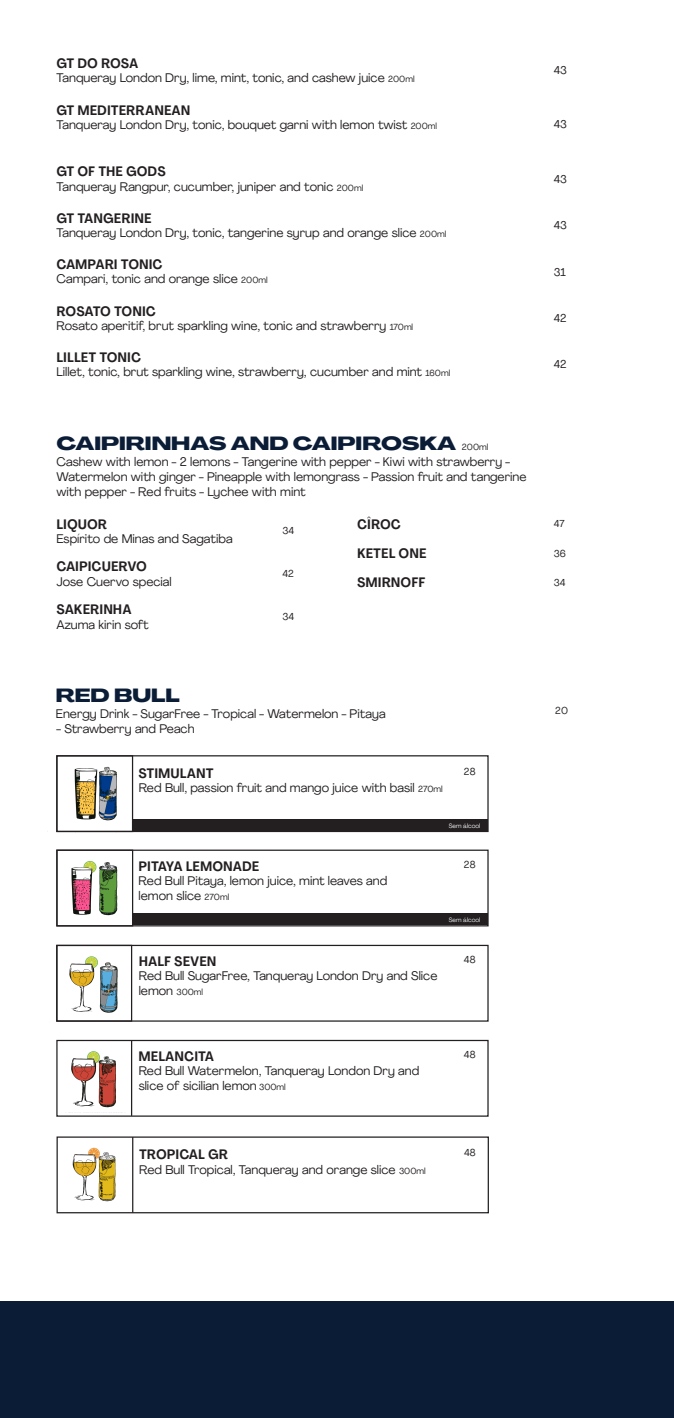
<style>
.page{position:relative;width:674px;height:1418px;background:#fff}
.page>*{position:absolute;margin:0;border:0;box-sizing:border-box;transform-origin:0 0}
.t1{font:800 18.75px "Agrandir Grand";color:#0a1c36}
.t2{font:700 13.5px "Agrandir Text";color:#231f20}
.t3{font:12.38px/14.9px "Agrandir";color:#231f20}
.t4{font:11.25px "Agrandir";color:#231f20}
.t5{font:10px "Agrandir";color:#231f20}
.t6{font:8.75px "Agrandir";color:#231f20}
.t7{font:6.25px "Agrandir";color:#fff}
.s1{font-size:8.75px}
</style>
<div class="page">
<div style="left:0;top:1300px;width:673px;height:117px;background:#0a1c36"></div>
<img style="left:58px;top:1041px;width:82px;height:71px">
<div style="left:56px;top:1039px;width:432px;height:77px;border:1px solid #231f20"></div>
<img style="left:56px;top:946px;width:82px;height:76px">
<div style="left:56px;top:944px;width:432px;height:77px;border:1px solid #231f20"></div>
<img style="left:47px;top:757px;width:87px;height:75px">
<div style="left:56px;top:755px;width:432px;height:77px;border:1px solid #231f20"></div>
<div style="left:132px;top:819px;width:355px;height:11px;background:#231f20"></div>
<img style="left:56px;top:851px;width:82px;height:76px">
<div style="left:133px;top:913px;width:354px;height:12px;background:#231f20"></div>
<div style="left:56px;top:849px;width:432px;height:77px;border:1px solid #231f20"></div>
<img style="left:56px;top:1138px;width:79px;height:76px">
<div style="left:56px;top:1136px;width:432px;height:77px;border:1px solid #231f20"></div>
<hr style="left:132px;top:1137px;width:1px;height:75px;background:#231f20">
<hr style="left:131px;top:1040px;width:1px;height:75px;background:#231f20">
<div style="left:56px;top:944px;width:76px;height:77px;border:1px solid #231f20"></div>
<div style="left:56px;top:755px;width:77px;height:77px;border:1px solid #231f20"></div>
<div style="left:56px;top:849px;width:77px;height:77px;border:1px solid #231f20"></div>
<p class="t2" style="left:56px;top:55px;width:83px">GT DO ROSA</p>
<p class="t3" style="left:56px;top:70px;width:359px">Tanqueray London Dry, lime, mint, tonic, and cashew juice <span class="s1">200ml</span></p>
<p class="t2" style="left:56px;top:102px;width:135px">GT MEDITERRANEAN</p>
<p class="t3" style="left:56px;top:117px;width:382px">Tanqueray London Dry, tonic, bouquet garni with lemon twist <span class="s1">200ml</span></p>
<p class="t2" style="left:56px;top:163px;width:111px">GT OF THE GODS</p>
<p class="t3" style="left:56px;top:179px;width:308px">Tanqueray Rangpur, cucumber, juniper and tonic <span class="s1">200ml</span></p>
<p class="t2" style="left:56px;top:210px;width:97px">GT TANGERINE</p>
<p class="t3" style="left:56px;top:225px;width:391px">Tanqueray London Dry, tonic, tangerine syrup and orange slice <span class="s1">200ml</span></p>
<p class="t2" style="left:56px;top:256px;width:108px">CAMPARI TONIC</p>
<p class="t3" style="left:56px;top:271px;width:212px">Campari, tonic and orange slice <span class="s1">200ml</span></p>
<p class="t2" style="left:56px;top:303px;width:101px">ROSATO TONIC</p>
<p class="t3" style="left:56px;top:318px;width:358px">Rosato aperitif, brut sparkling wine, tonic and strawberry <span class="s1">170ml</span></p>
<p class="t2" style="left:56px;top:349px;width:86px">LILLET TONIC</p>
<p class="t3" style="left:56px;top:364px;width:395px">Lillet, tonic, brut sparkling wine, strawberry, cucumber and mint <span class="s1">160ml</span></p>
<h1 class="t1" style="left:56px;top:431px;width:401px">CAIPIRINHAS AND CAIPIROSKA</h1>
<p class="t3" style="left:56px;top:454px;width:471px">Cashew with lemon - 2 lemons - Tangerine with pepper - Kiwi with strawberry -<br>Watermelon with ginger - Pineapple with lemongrass - Passion fruit and tangerine with pepper - Red fruits - Lychee with mint</p>
<p class="t6" style="left:461px;top:441px;width:28px">200ml</p>
<p class="t4" style="left:553px;top:63px;width:15px">43</p>
<p class="t4" style="left:553px;top:117px;width:15px">43</p>
<p class="t4" style="left:553px;top:172px;width:15px">43</p>
<p class="t4" style="left:553px;top:218px;width:15px">43</p>
<p class="t4" style="left:553px;top:265px;width:14px">31</p>
<p class="t4" style="left:553px;top:311px;width:14px">42</p>
<p class="t4" style="left:553px;top:357px;width:14px">42</p>
<p class="t2" style="left:56px;top:515px;width:52px">LIQUOR</p>
<p class="t3" style="left:56px;top:531px;width:177px">Espírito de Minas and Sagatiba</p>
<p class="t2" style="left:56px;top:558px;width:92px">CAIPICUERVO</p>
<p class="t3" style="left:56px;top:573px;width:117px">Jose Cuervo special</p>
<p class="t2" style="left:56px;top:601px;width:77px">SAKERINHA</p>
<p class="t3" style="left:56px;top:616px;width:94px">Azuma kirin soft</p>
<p class="t5" style="left:282px;top:524px;width:13px">34</p>
<p class="t5" style="left:282px;top:567px;width:13px">42</p>
<p class="t5" style="left:282px;top:610px;width:13px">34</p>
<p class="t2" style="left:357px;top:515px;width:45px">CÎROC</p>
<p class="t5" style="left:553px;top:517px;width:12px">47</p>
<p class="t2" style="left:357px;top:545px;width:71px">KETEL ONE</p>
<p class="t5" style="left:553px;top:547px;width:14px">36</p>
<p class="t2" style="left:357px;top:574px;width:70px">SMIRNOFF</p>
<p class="t5" style="left:553px;top:576px;width:13px">34</p>
<h1 class="t1" style="left:56px;top:683px;width:125px">RED BULL</h1>
<p class="t3" style="left:56px;top:706px;width:331px">Energy Drink - SugarFree - Tropical - Watermelon - Pitaya</p>
<p class="t3" style="left:56px;top:721px;width:140px">- Strawberry and Peach</p>
<p class="t2" style="left:138px;top:765px;width:76px">STIMULANT</p>
<p class="t5" style="left:463px;top:765px;width:13px">28</p>
<p class="t3" style="left:139px;top:780px;width:305px">Red Bull, passion fruit and mango juice with basil <span class="s1">270ml</span></p>
<p class="t2" style="left:138px;top:857px;width:122px">PITAYA LEMONADE</p>
<p class="t3" style="left:138px;top:873px;width:250px">Red Bull Pitaya, lemon juice, mint leaves and lemon slice <span class="s1">270ml</span></p>
<p class="t7" style="left:448px;top:822px;width:33px">Sem álcool</p>
<p class="t5" style="left:463px;top:858px;width:13px">28</p>
<p class="t7" style="left:448px;top:916px;width:33px">Sem álcool</p>
<p class="t7" style="left:448px;top:918px;width:33px">Sem álcool</p>
<p class="t2" style="left:139px;top:952px;width:79px">HALF SEVEN</p>
<p class="t5" style="left:463px;top:953px;width:13px">48</p>
<p class="t3" style="left:139px;top:968px;width:300px">Red Bull SugarFree, Tanqueray London Dry and Slice lemon <span class="s1">300ml</span></p>
<p class="t2" style="left:138px;top:1047px;width:77px">MELANCITA</p>
<p class="t5" style="left:463px;top:1048px;width:13px">48</p>
<p class="t3" style="left:139px;top:1063px;width:282px">Red Bull Watermelon, Tanqueray London Dry and slice of sicilian lemon <span class="s1">300ml</span></p>
<p class="t2" style="left:139px;top:1146px;width:91px">TROPICAL GR</p>
<p class="t5" style="left:464px;top:1146px;width:13px">48</p>
<p class="t3" style="left:139px;top:1161px;width:288px">Red Bull Tropical, Tanqueray and orange slice <span class="s1">300ml</span></p>
<p class="t5" style="left:555px;top:704px;width:14px">20</p>
</div>
